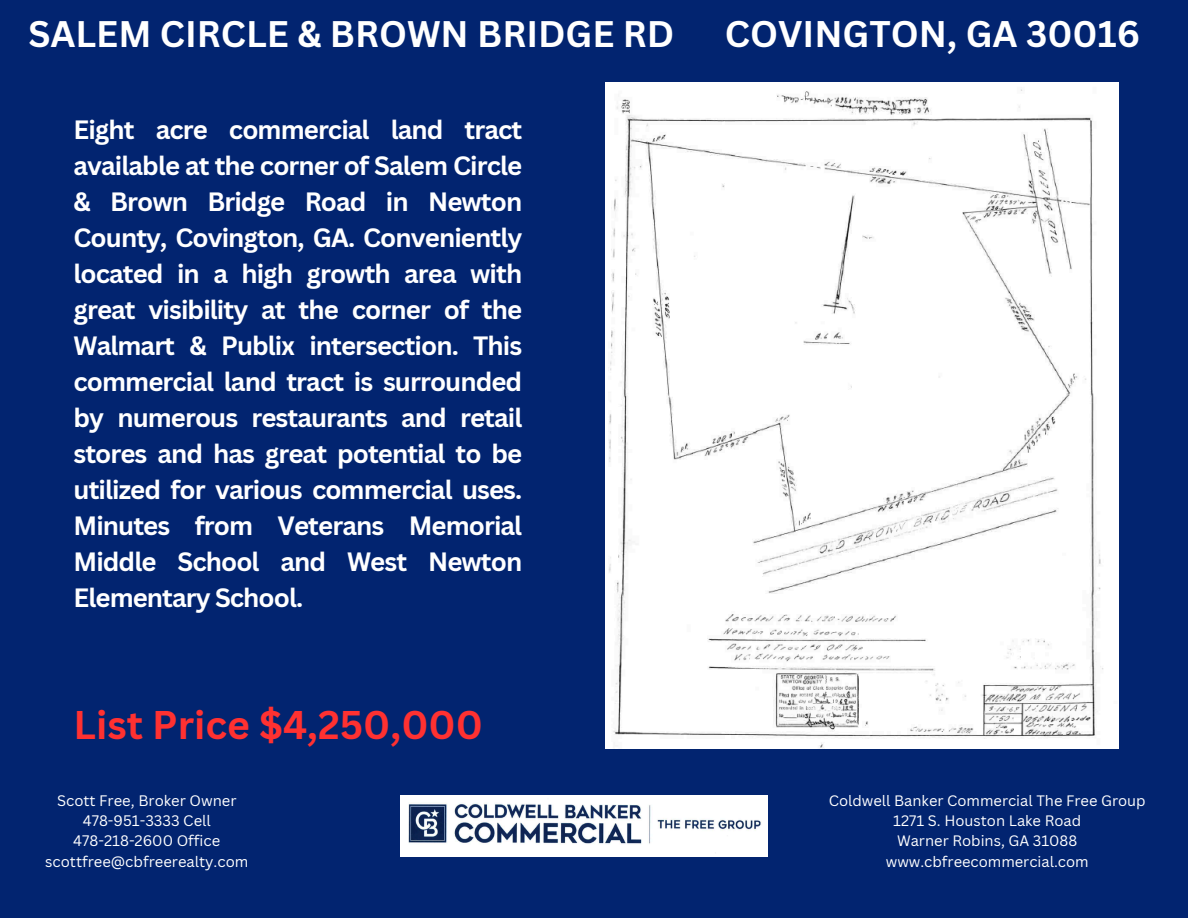
<style>
.page{position:relative;width:1188px;height:918px;background:#022470}
.page>*{position:absolute;margin:0;border:0;box-sizing:border-box;transform-origin:0 0}
.t1{font:700 39px "Canva Sans";color:#ff3131}
.t2{font:700 36.15px "Canva Sans";color:#fff}
.t3{font:700 36px "Canva Sans";color:#fff}
.t4{font:700 25.8px/36px "Canva Sans";letter-spacing:-.035em;color:#fff;text-align:justify}
.t5{font:14.85px "Canva Sans";color:#fff}
.t6{font:14.7px "Canva Sans";color:#fff}
</style>
<div class="page">
<img style="left:400px;top:796px;width:367px;height:60px">
<img style="left:606px;top:83px;width:513px;height:666px">
<p class="t3" style="left:28px;top:8px;width:648px">SALEM CIRCLE &amp; BROWN BRIDGE RD</p>
<p class="t4" style="left:74px;top:111px;width:450px">Eight acre commercial land tract available at the corner of Salem Circle &amp; Brown Bridge Road in Newton County, Covington, GA. Conveniently located in a high growth area with great visibility at the corner of the Walmart &amp; Publix intersection. This commercial land tract is surrounded by numerous restaurants and retail stores and has great potential to be utilized for various commercial uses.<br>Minutes from Veterans Memorial Middle School and West Newton Elementary School.</p>
<p class="t1" style="left:74px;top:698px;width:411px">List Price $4,250,000</p>
<h2 class="t5" style="left:57px;top:790px;width:181px">Scott Free, Broker Owner</h2>
<h2 class="t5" style="left:83px;top:810px;width:130px">478-951-3333 Cell</h2>
<h4 class="t5" style="left:73px;top:831px;width:149px">478-218-2600 Office</h4>
<h3 class="t5" style="left:45px;top:851px;width:205px">scottfree@cbfreerealty.com</h3>
<p class="t2" style="left:725px;top:9px;width:417px">COVINGTON, GA 30016</p>
<p class="t6" style="left:829px;top:790px;width:318px">Coldwell Banker Commercial The Free Group</p>
<p class="t6" style="left:893px;top:811px;width:189px">1271 S. Houston Lake Road</p>
<p class="t6" style="left:897px;top:831px;width:182px">Warner Robins, GA 31088</p>
<p class="t6" style="left:886px;top:851px;width:204px">www.cbfreecommercial.com</p>
</div>
